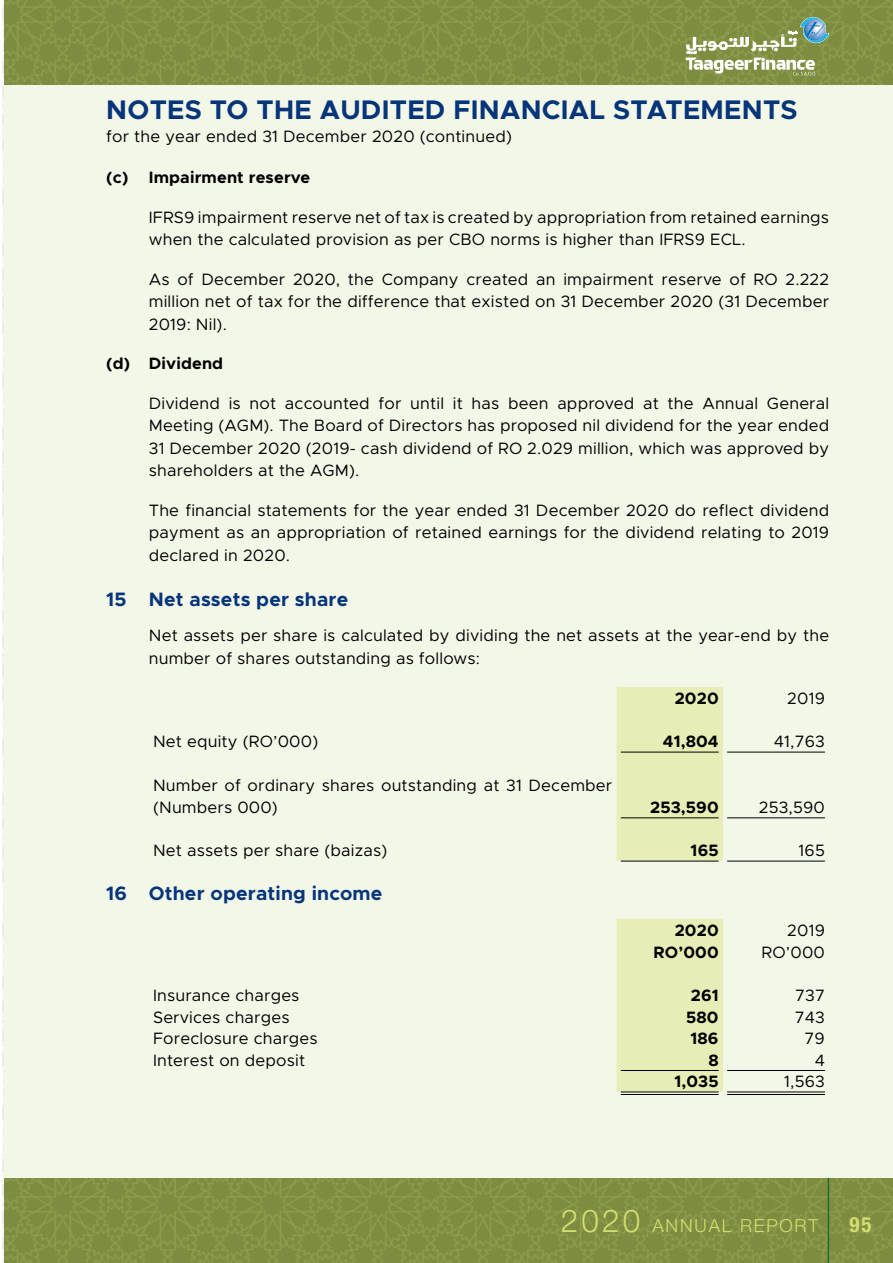
<style>
.page{position:relative;width:893px;height:1263px;background:#fff}
.page>*{position:absolute;margin:0;border:0;box-sizing:border-box;transform-origin:0 0}
.t1{font:700 27px "Metropolis";letter-spacing:.01em;color:#06357a}
.t2{font:700 condensed 21px "Helvetica Neue LT Std";color:#d3de70}
.t3{font:700 19.5px "Metropolis";letter-spacing:.01em;color:#06357a}
.t4{font:300 18px "Helvetica Neue LT Std";letter-spacing:.1em;color:#d3de70}
.t5{font:16.5px/22.5px "Metropolis";letter-spacing:.01em;color:#000}
.t6{font:700 16.5px "Metropolis";letter-spacing:.01em;color:#000}
.s1{font-size:31.5px}
</style>
<div class="page">
<img style="left:3px;top:0;width:890px;height:1263px">
<svg style="left:686px;top:17px;width:143px;height:59px;background:#97a66f"></svg>
<div style="left:4px;top:85px;width:889px;height:1093px;background:#f3f7e8"></div>
<hr style="left:828px;top:1178px;width:1px;height:85px;background:#1e6d32">
<div style="left:617px;top:687px;width:106px;height:174px;background:#e7edb6"></div>
<hr style="left:621px;top:752px;width:98px;height:1px;background:#000">
<hr style="left:727px;top:752px;width:98px;height:1px;background:#000">
<hr style="left:621px;top:817px;width:98px;height:1px;background:#000">
<hr style="left:727px;top:817px;width:98px;height:1px;background:#000">
<hr style="left:621px;top:861px;width:98px;height:1px;background:#000">
<hr style="left:727px;top:861px;width:98px;height:1px;background:#000">
<div style="left:617px;top:919px;width:106px;height:173px;background:#e7edb6"></div>
<hr style="left:621px;top:1070px;width:98px;height:1px;background:#000">
<hr style="left:727px;top:1070px;width:98px;height:1px;background:#000">
<hr style="left:621px;top:1092px;width:98px;height:1px;background:#000">
<hr style="left:621px;top:1094px;width:98px;height:1px;background:#000">
<hr style="left:727px;top:1092px;width:98px;height:1px;background:#000">
<hr style="left:727px;top:1094px;width:98px;height:1px;background:#000">
<h1 class="t1" style="left:106px;top:93px;width:693px">NOTES TO THE AUDITED FINANCIAL STATEMENTS</h1>
<p class="t5" style="left:106px;top:125px;width:407px">for the year ended 31 December 2020 (continued)</p>
<p class="t6" style="left:106px;top:167px;width:206px">(c) Impairment reserve</p>
<p class="t5" style="left:149px;top:206px;width:682px">IFRS9 impairment reserve net of tax is created by appropriation from retained earnings when the calculated provision as per CBO norms is higher than IFRS9 ECL.</p>
<p class="t5" style="left:149px;top:268px;width:682px;text-align:justify">As of December 2020, the Company created an impairment reserve of RO 2.222 million net of tax for the difference that existed on 31 December 2020 (31 December 2019: Nil).</p>
<p class="t6" style="left:106px;top:353px;width:118px">(d) Dividend</p>
<p class="t5" style="left:149px;top:392px;width:682px;text-align:justify">Dividend is not accounted for until it has been approved at the Annual General Meeting (AGM). The Board of Directors has proposed nil dividend for the year ended 31 December 2020 (2019- cash dividend of RO 2.029 million, which was approved by shareholders at the AGM).</p>
<p class="t5" style="left:149px;top:499px;width:682px;text-align:justify">The financial statements for the year ended 31 December 2020 do reflect dividend payment as an appropriation of retained earnings for the dividend relating to 2019 declared in 2020.</p>
<p class="t3" style="left:106px;top:587px;width:243px">15 Net assets per share</p>
<p class="t5" style="left:149px;top:624px;width:682px">Net assets per share is calculated by dividing the net assets at the year-end by the number of shares outstanding as follows:</p>
<p class="t6" style="left:675px;top:688px;width:45px">2020</p>
<p class="t5" style="left:787px;top:687px;width:39px">2019</p>
<p class="t5" style="left:153px;top:730px;width:167px">Net equity (RO’000)</p>
<p class="t6" style="left:663px;top:731px;width:57px">41,804</p>
<p class="t5" style="left:774px;top:730px;width:53px">41,763</p>
<p class="t5" style="left:153px;top:774px;width:461px">Number of ordinary shares outstanding at 31 December (Numbers 000)</p>
<p class="t6" style="left:650px;top:797px;width:70px">253,590</p>
<p class="t5" style="left:759px;top:796px;width:68px">253,590</p>
<p class="t5" style="left:153px;top:839px;width:236px">Net assets per share (baizas)</p>
<p class="t6" style="left:691px;top:840px;width:29px">165</p>
<p class="t5" style="left:799px;top:839px;width:28px">165</p>
<p class="t3" style="left:106px;top:881px;width:278px">16 Other operating income</p>
<p class="t6" style="left:675px;top:920px;width:45px">2020</p>
<p class="t5" style="left:787px;top:919px;width:39px">2019</p>
<p class="t6" style="left:653px;top:941px;width:67px">RO’000</p>
<p class="t5" style="left:762px;top:941px;width:65px">RO’000</p>
<p class="t5" style="left:153px;top:984px;width:148px">Insurance charges</p>
<p class="t6" style="left:691px;top:985px;width:29px">261</p>
<p class="t5" style="left:795px;top:984px;width:31px">737</p>
<p class="t5" style="left:153px;top:1006px;width:138px">Services charges</p>
<p class="t6" style="left:686px;top:1006px;width:34px">580</p>
<p class="t5" style="left:795px;top:1006px;width:32px">743</p>
<p class="t5" style="left:153px;top:1027px;width:166px">Foreclosure charges</p>
<p class="t6" style="left:690px;top:1028px;width:30px">186</p>
<p class="t5" style="left:804px;top:1027px;width:22px">79</p>
<p class="t5" style="left:153px;top:1049px;width:154px">Interest on deposit</p>
<p class="t6" style="left:708px;top:1050px;width:12px">8</p>
<p class="t5" style="left:815px;top:1049px;width:12px">4</p>
<p class="t6" style="left:674px;top:1071px;width:46px">1,035</p>
<p class="t5" style="left:784px;top:1070px;width:42px">1,563</p>
<p class="t4" style="left:561px;top:1215px;width:259px"><span class="s1">2020</span> ANNUAL REPORT</p>
<p class="t2" style="left:849px;top:1212px;width:24px">95</p>
</div>
